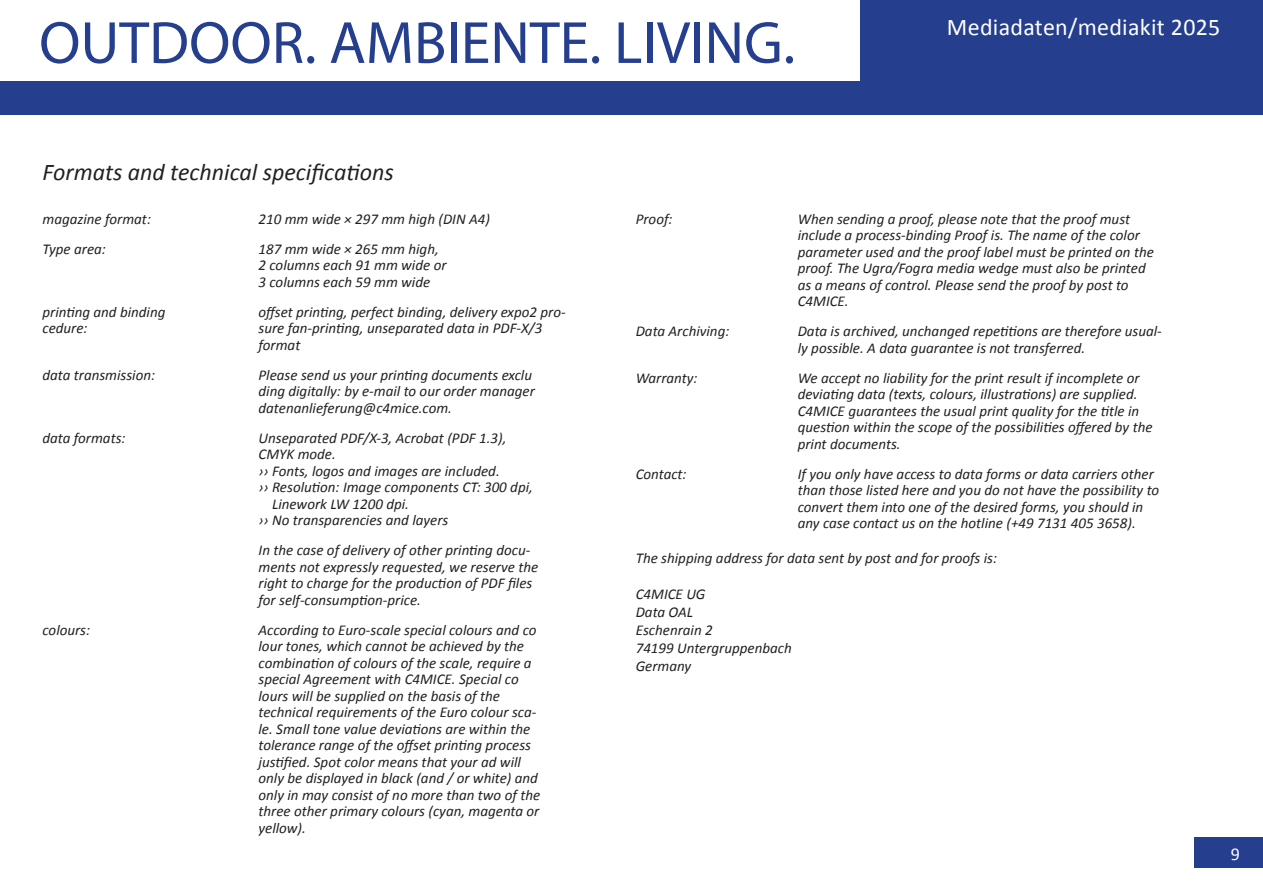
<style>
.page{position:relative;width:1263px;height:893px;background:#fff}
.page>*{position:absolute;margin:0;border:0;box-sizing:border-box;transform-origin:0 0}
.t1{font:60px "Myriad Pro";color:#253f8e}
.t2{font:italic 24px "Calibri";color:#231f20}
.t3{font:24px "Calibri";letter-spacing:.01em;color:#fff}
.t4{font:18px "Calibri";color:#fff}
.t5{font:italic 15px/16.5px "Calibri";color:#231f20}
</style>
<div class="page">
<div style="left:0;top:0;width:1263px;height:115px;background:#253f8e"></div>
<div style="left:0;top:0;width:859px;height:81px;background:#fff"></div>
<div style="left:1195px;top:838px;width:68px;height:30px;background:#253f8e"></div>
<h1 class="t1" style="left:39px;top:6px;width:757px">OUTDOOR. AMBIENTE. LIVING.</h1>
<h2 class="t3" style="left:947px;top:10px;width:275px">Mediadaten/mediakit 2025</h2>
<h2 class="t2" style="left:43px;top:155px;width:353px">Formats and technical specifications</h2>
<p class="t5" style="left:43px;top:210px;width:110px">magazine format:</p>
<p class="t5" style="left:259px;top:210px;width:233px">210 mm wide × 297 mm high (DIN A4)</p>
<p class="t5" style="left:43px;top:240px;width:65px">Type area:</p>
<p class="t5" style="left:259px;top:240px;width:189px">187 mm wide × 265 mm high,<br>2 columns each 91 mm wide or<br>3 columns each 59 mm wide</p>
<p class="t5" style="left:43px;top:303px;width:124px">printing and binding</p>
<p class="t5" style="left:259px;top:303px;width:309px">offset printing, perfect binding, delivery expo2 pro-</p>
<p class="t5" style="left:43px;top:319px;width:47px">cedure:</p>
<p class="t5" style="left:259px;top:319px;width:285px">sure fan-printing, unseparated data in PDF-X/3 format</p>
<p class="t5" style="left:43px;top:366px;width:114px">data transmission:</p>
<p class="t5" style="left:259px;top:366px;width:278px">Please send us your printing documents exclu ding digitally: by e-mail to our order manager datenanlieferung@c4mice.com.</p>
<p class="t5" style="left:43px;top:429px;width:85px">data formats:</p>
<p class="t5" style="left:259px;top:429px;width:249px">Unseparated PDF/X-3, Acrobat (PDF 1.3),</p>
<p class="t5" style="left:259px;top:445px;width:79px">CMYK mode.</p>
<p class="t5" style="left:259px;top:462px;width:243px">›› Fonts, logos and images are included.</p>
<p class="t5" style="left:259px;top:478px;width:276px">›› Resolution: Image components CT: 300 dpi,</p>
<p class="t5" style="left:272px;top:495px;width:138px">Linework LW 1200 dpi.</p>
<p class="t5" style="left:259px;top:511px;width:191px">›› No transparencies and layers</p>
<p class="t5" style="left:259px;top:541px;width:281px">In the case of delivery of other printing docu&shy;ments not expressly requested, we reserve the right to charge for the production of PDF files for self-consumption-price.</p>
<p class="t5" style="left:43px;top:621px;width:49px">colours:</p>
<p class="t5" style="left:259px;top:621px;width:283px">According to Euro-scale special colours and co lour tones, which cannot be achieved by the combination of colours of the scale, require a special Agreement with C4MICE. Special co lours will be supplied on the basis of the technical requirements of the Euro colour sca&shy;le. Small tone value deviations are within the tolerance range of the offset printing process justified. Spot color means that your ad will only be displayed in black (and / or white) and only in may consist of no more than two of the three other primary colours (cyan, magenta or yellow).</p>
<p class="t5" style="left:636px;top:210px;width:38px">Proof:</p>
<p class="t5" style="left:798px;top:210px;width:358px">When sending a proof, please note that the proof must include a process-binding Proof is. The name of the color parameter used and the proof label must be printed on the proof. The Ugra/Fogra media wedge must also be printed as a means of control. Please send the proof by post to C4MICE.</p>
<p class="t5" style="left:636px;top:322px;width:95px">Data Archiving:</p>
<p class="t5" style="left:798px;top:322px;width:366px">Data is archived, unchanged repetitions are therefore usual&shy;ly possible. A data guarantee is not transferred.</p>
<p class="t5" style="left:636px;top:369px;width:63px">Warranty:</p>
<p class="t5" style="left:798px;top:369px;width:356px">We accept no liability for the print result if incomplete or deviating data (texts, colours, illustrations) are supplied.<br>C4MICE guarantees the usual print quality for the title in question within the scope of the possibilities offered by the print documents.</p>
<p class="t5" style="left:636px;top:465px;width:52px">Contact:</p>
<p class="t5" style="left:798px;top:465px;width:363px">If you only have access to data forms or data carriers other than those listed here and you do not have the possibility to convert them into one of the desired forms, you should in any case contact us on the hotline (+49 7131 405 3658).</p>
<p class="t5" style="left:636px;top:549px;width:363px">The shipping address for data sent by post and for proofs is:</p>
<p class="t5" style="left:636px;top:584px;width:158px;line-height:18px">C4MICE UG<br>Data OAL<br>Eschenrain 2<br>74199 Untergruppenbach<br>Germany</p>
<p class="t4" style="left:1231px;top:841px;width:11px">9</p>
</div>
